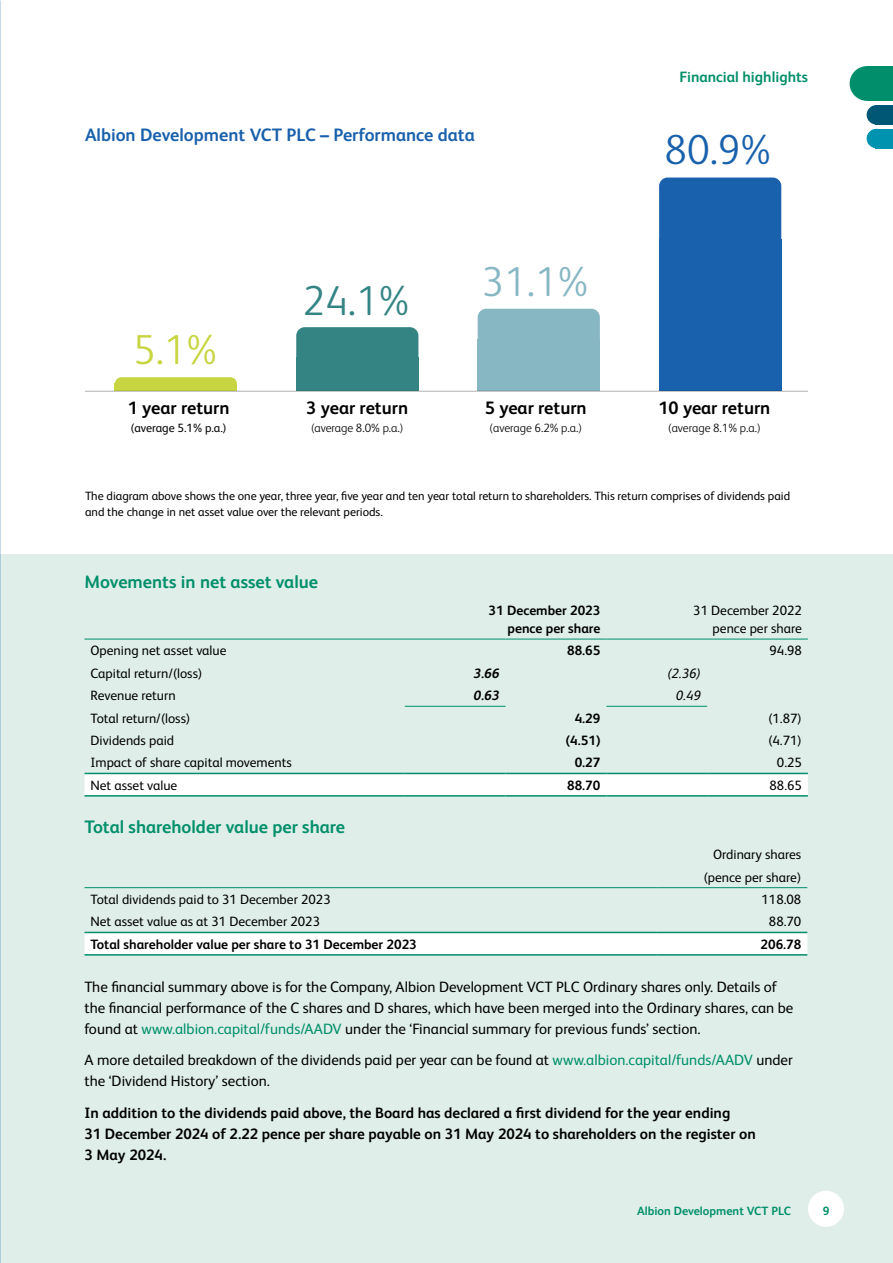
<style>
.page{position:relative;width:893px;height:1263px;background:#fff}
.page>*{position:absolute;margin:0;border:0;box-sizing:border-box;transform-origin:0 0}
.t1{font:300 42px "FS Albert Pro";color:#348484}
.t2{font:300 42px "FS Albert Pro";color:#86b7c2}
.t3{font:300 42px "FS Albert Pro";color:#1961ac}
.t4{font:300 42px "FS Albert Pro";color:#c7d540}
.t5{font:700 18px "FS Albert Pro";color:#008f6a}
.t6{font:700 18px "FS Albert Pro";color:#000}
.t7{font:700 18px "FS Albert Pro";color:#1961ac}
.t8{font:15px/21px "FS Albert Pro";color:#000}
.t9{font:700 15px/21px "FS Albert Pro";color:#000}
.t10{font:700 15px "FS Albert Pro";color:#008f6a}
.t11{font:13.5px/18px "FS Albert Pro";color:#000;text-align:right}
.t12{font:700 13.5px/18px "FS Albert Pro";color:#000;text-align:right}
.t13{font:italic 13.5px "FS Albert Pro";color:#000}
.t14{font:italic 700 13.5px "FS Albert Pro";color:#000}
.t15{font:12px/16.5px "FS Albert Pro";color:#000}
.t16{font:300 12px "FS Albert Pro";color:#000}
.t17{font:700 12px "FS Albert Pro";color:#008f6a}
.s1{color:#008f6a}
</style>
<div class="page">
<div style="left:0;top:554px;width:893px;height:709px;background:#dfeee9"></div>
<div style="left:867px;top:105px;width:19px;height:20px;background:#005675;border-radius:50%"></div>
<div style="left:876px;top:105px;width:17px;height:20px;background:#005675"></div>
<div style="left:850px;top:66px;width:34px;height:35px;background:#008f6a;border-radius:50%"></div>
<div style="left:867px;top:66px;width:26px;height:35px;background:#008f6a"></div>
<div style="left:876px;top:129px;width:17px;height:19px;background:#0093b0"></div>
<div style="left:867px;top:129px;width:19px;height:19px;background:#0093b0;border-radius:50%"></div>
<div style="left:84px;top:774px;width:724px;height:21px;background:#fff"></div>
<hr style="left:84px;top:773px;width:321px;height:1px;background:#008f6a">
<hr style="left:405px;top:773px;width:101px;height:1px;background:#008f6a">
<hr style="left:506px;top:773px;width:100px;height:1px;background:#008f6a">
<hr style="left:606px;top:773px;width:101px;height:1px;background:#008f6a">
<hr style="left:707px;top:773px;width:101px;height:1px;background:#008f6a">
<hr style="left:84px;top:795px;width:321px;height:2px;background:#008f6a">
<hr style="left:405px;top:795px;width:101px;height:2px;background:#008f6a">
<hr style="left:506px;top:795px;width:100px;height:2px;background:#008f6a">
<hr style="left:606px;top:795px;width:101px;height:2px;background:#008f6a">
<hr style="left:707px;top:795px;width:101px;height:2px;background:#008f6a">
<hr style="left:84px;top:639px;width:321px;height:1px;background:#008f6a">
<hr style="left:405px;top:639px;width:101px;height:1px;background:#008f6a">
<hr style="left:506px;top:639px;width:100px;height:1px;background:#008f6a">
<hr style="left:606px;top:639px;width:101px;height:1px;background:#008f6a">
<hr style="left:707px;top:639px;width:101px;height:1px;background:#008f6a">
<hr style="left:405px;top:706px;width:101px;height:1px;background:#008f6a">
<hr style="left:606px;top:706px;width:101px;height:1px;background:#008f6a">
<div style="left:84px;top:933px;width:723px;height:21px;background:#fff"></div>
<hr style="left:84px;top:932px;width:574px;height:1px;background:#008f6a">
<hr style="left:658px;top:932px;width:149px;height:1px;background:#008f6a">
<hr style="left:84px;top:954px;width:574px;height:1px;background:#008f6a">
<hr style="left:658px;top:954px;width:149px;height:1px;background:#008f6a">
<hr style="left:84px;top:887px;width:574px;height:1px;background:#008f6a">
<hr style="left:658px;top:887px;width:149px;height:1px;background:#008f6a">
<div style="left:115px;top:383px;width:122px;height:8px;background:#c7d540"></div>
<div style="left:115px;top:377px;width:122px;height:14px;background:#c7d540;border-radius:7px"></div>
<div style="left:296px;top:327px;width:122px;height:64px;background:#348484;border-radius:9px"></div>
<div style="left:478px;top:309px;width:122px;height:82px;background:#86b7c2;border-radius:9px"></div>
<div style="left:659px;top:178px;width:122px;height:213px;background:#1961ac;border-radius:9px"></div>
<hr style="left:85px;top:391px;width:723px;height:1px;background:#b3b2b2">
<div style="left:808px;top:1191px;width:36px;height:36px;background:#fff;border-radius:50%"></div>
<p class="t7" style="left:85px;top:123px;width:391px">Albion Development VCT PLC – Performance data</p>
<p class="t10" style="left:680px;top:66px;width:130px">Financial highlights</p>
<h1 class="t3" style="left:664px;top:121px;width:108px">80.9%</h1>
<h1 class="t4" style="left:133px;top:321px;width:86px">5.1%</h1>
<p class="t6" style="left:128px;top:395px;width:103px">1 year return</p>
<p class="t15" style="left:130px;top:418px;width:98px">(average 5.1% p.a.)</p>
<h1 class="t1" style="left:302px;top:271px;width:108px">24.1%</h1>
<p class="t6" style="left:306px;top:395px;width:103px">3 year return</p>
<p class="t16" style="left:311px;top:419px;width:95px">(average 8.0% p.a.)</p>
<h1 class="t2" style="left:481px;top:253px;width:108px">31.1%</h1>
<p class="t6" style="left:485px;top:395px;width:103px">5 year return</p>
<p class="t16" style="left:489px;top:419px;width:95px">(average 6.2% p.a.)</p>
<p class="t6" style="left:658px;top:395px;width:113px">10 year return</p>
<p class="t16" style="left:668px;top:419px;width:95px">(average 8.1% p.a.)</p>
<p class="t15" style="left:85px;top:486px;width:707px">The diagram above shows the one year, three year, five year and ten year total return to shareholders. This return comprises of dividends paid and the change in net asset value over the relevant periods.</p>
<p class="t5" style="left:84px;top:569px;width:235px">Movements in net asset value</p>
<p class="t12" style="left:489px;top:601px;width:113px">31 December 2023 pence per share</p>
<p class="t11" style="left:693px;top:600px;width:110px">31 December 2022 pence per share</p>
<p class="t11" style="left:90px;top:641px;width:137px">Opening net asset value</p>
<p class="t12" style="left:567px;top:641px;width:35px">88.65</p>
<p class="t11" style="left:769px;top:641px;width:34px">94.98</p>
<p class="t11" style="left:90px;top:663px;width:114px">Capital return/(loss)</p>
<p class="t14" style="left:474px;top:663px;width:27px">3.66</p>
<p class="t13" style="left:668px;top:664px;width:35px">(2.36)</p>
<p class="t11" style="left:90px;top:686px;width:87px">Revenue return</p>
<p class="t14" style="left:474px;top:686px;width:27px">0.63</p>
<p class="t13" style="left:676px;top:686px;width:26px">0.49</p>
<p class="t11" style="left:90px;top:708px;width:102px">Total return/(loss)</p>
<p class="t12" style="left:575px;top:708px;width:27px">4.29</p>
<p class="t11" style="left:768px;top:708px;width:35px">(1.87)</p>
<p class="t11" style="left:90px;top:730px;width:85px">Dividends paid</p>
<p class="t12" style="left:566px;top:731px;width:36px">(4.51)</p>
<p class="t11" style="left:768px;top:730px;width:35px">(4.71)</p>
<p class="t11" style="left:90px;top:753px;width:203px">Impact of share capital movements</p>
<p class="t12" style="left:575px;top:753px;width:27px">0.27</p>
<p class="t11" style="left:777px;top:753px;width:27px">0.25</p>
<p class="t11" style="left:90px;top:775px;width:88px">Net asset value</p>
<p class="t12" style="left:567px;top:775px;width:35px">88.70</p>
<p class="t11" style="left:769px;top:775px;width:34px">88.65</p>
<p class="t5" style="left:84px;top:814px;width:262px">Total shareholder value per share</p>
<p class="t11" style="left:703px;top:842px;width:100px;line-height:22.4px">Ordinary shares (pence per share)</p>
<p class="t11" style="left:90px;top:889px;width:242px">Total dividends paid to 31 December 2023</p>
<p class="t11" style="left:761px;top:889px;width:41px">118.08</p>
<p class="t11" style="left:90px;top:912px;width:231px">Net asset value as at 31 December 2023</p>
<p class="t11" style="left:769px;top:912px;width:34px">88.70</p>
<p class="t12" style="left:90px;top:934px;width:328px">Total shareholder value per share to 31 December 2023</p>
<p class="t12" style="left:761px;top:934px;width:42px">206.78</p>
<p class="t8" style="left:84px;top:975px;width:710px">The financial summary above is for the Company, Albion Development VCT PLC Ordinary shares only. Details of the financial performance of the C shares and D shares, which have been merged into the Ordinary shares, can be found at <span class="s1">www.albion.capital/funds/AADV</span> under the ‘Financial summary for previous funds’ section.</p>
<p class="t8" style="left:84px;top:1048px;width:710px">A more detailed breakdown of the dividends paid per year can be found at <span class="s1">www.albion.capital/funds/AADV</span> under the ‘Dividend History’ section.</p>
<p class="t9" style="left:84px;top:1101px;width:673px">In addition to the dividends paid above, the Board has declared a first dividend for the year ending<br>31 December 2024 of 2.22 pence per share payable on 31 May 2024 to shareholders on the register on<br>3 May 2024.</p>
<p class="t17" style="left:637px;top:1202px;width:155px">Albion Development VCT PLC</p>
<p class="t17" style="left:823px;top:1202px;width:8px">9</p>
</div>
